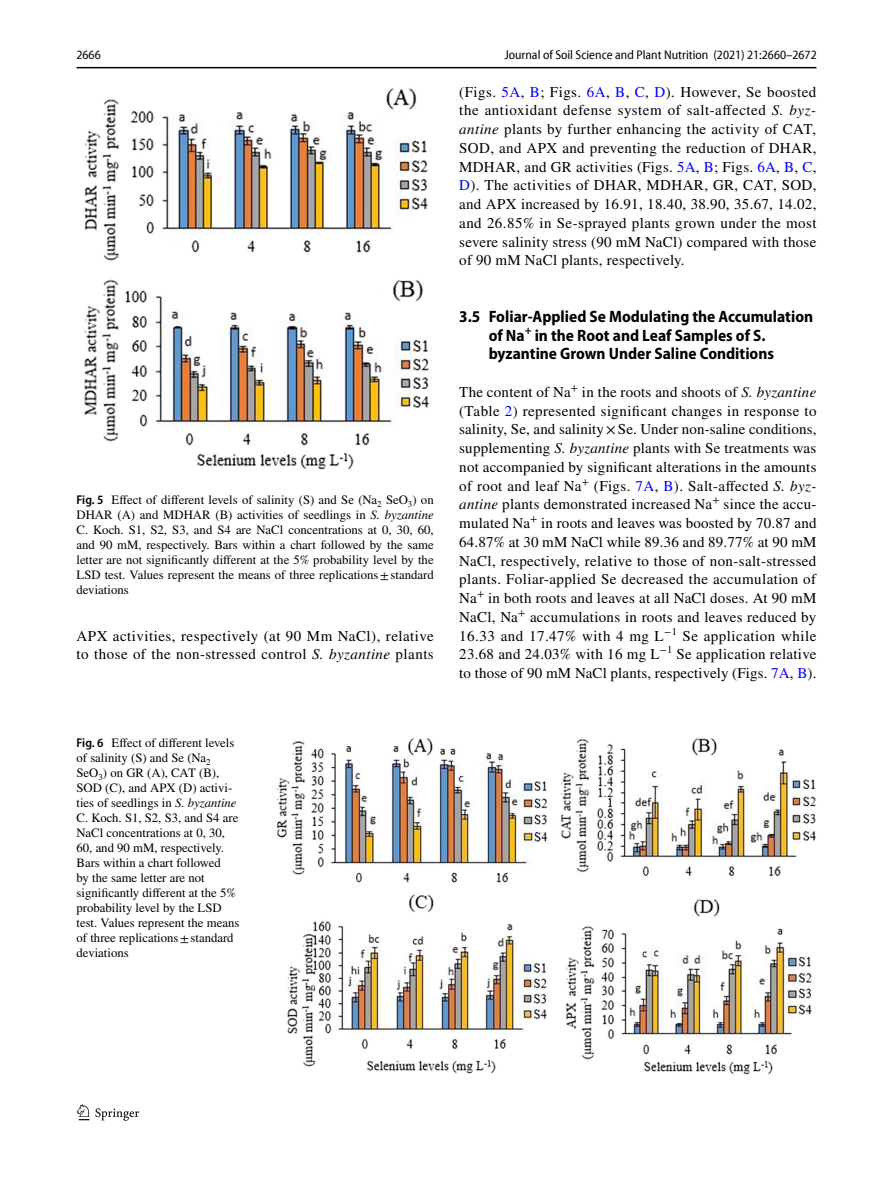
<style>
.page{position:relative;width:893px;height:1187px;background:#fff}
.page>*{position:absolute;margin:0;border:0;box-sizing:border-box;transform-origin:0 0}
.t1{font:700 semi-condensed 16.5px/18.8px "Myriad Pro";color:#000}
.t2{font:15px/18.8px "STIX";letter-spacing:.02em;color:#000;text-align:justify}
.t3{font:12.75px/15px "STIX";color:#000;text-align:justify}
.t4{font:semi-condensed 12.75px "Myriad Pro Unic";color:#000}
.s1{font-family:"Myriad Pro";font-weight:600;font-stretch:semi-condensed}
.s2{font-style:italic}
.s3{color:#00f}
</style>
<div class="page">
<hr style="left:77px;top:67px;width:739px;height:1px;background:#000">
<img style="left:84px;top:88px;width:345px;height:381px">
<img style="left:276px;top:738px;width:540px;height:335px">
<svg style="left:77px;top:1104px;width:12px;height:16px"></svg>
<svg style="left:95px;top:1108px;width:44px;height:12px"></svg>
<p class="t4" style="left:77px;top:50px;width:26px">2666</p>
<p class="t4" style="left:504px;top:50px;width:314px">Journal of Soil Science and Plant Nutrition (2021) 21:2660–2672</p>
<p class="t3" style="left:77px;top:493px;width:359px"><span class="s1">Fig. 5</span> Effect of different levels of salinity (S) and Se (Na<sub>2</sub> SeO<sub>3</sub>) on DHAR (A) and MDHAR (B) activities of seedlings in <span class="s2">S. byzantine </span>C. Koch. S1, S2, S3, and S4 are NaCl concentrations at 0, 30, 60, and 90 mM, respectively. Bars within a chart followed by the same letter are not significantly different at the 5% probability level by the LSD test. Values represent the means of three replications±standard deviations</p>
<p class="t2" style="left:77px;top:627px;width:359px">APX activities, respectively (at 90 Mm NaCl), relative to those of the non-stressed control <span class="s2">S. byzantine</span> plants</p>
<p class="t3" style="left:77px;top:735px;width:164px;text-align:left"><span class="s1">Fig. 6</span> Effect of different levels of salinity (S) and Se (Na<sub>2<br></sub>SeO<sub>3</sub>) on GR (A), CAT (B),<br>SOD (C), and APX (D) activi&shy;ties of seedlings in <span class="s2">S. byzantine<br></span>C. Koch. S1, S2, S3, and S4 are<br>NaCl concentrations at 0, 30,<br>60, and 90 mM, respectively.<br>Bars within a chart followed<br>by the same letter are not significantly different at the 5% probability level by the LSD test. Values represent the means of three replications±standard deviations</p>
<p class="t2" style="left:459px;top:83px;width:359px">(Figs. <span class="s3">5A</span>, <span class="s3">B</span>; Figs. <span class="s3">6A</span>, <span class="s3">B</span>, <span class="s3">C</span>, <span class="s3">D</span>). However, Se boosted the antioxidant defense system of salt-affected <span class="s2">S. byz&shy;antine</span> plants by further enhancing the activity of CAT, SOD, and APX and preventing the reduction of DHAR, MDHAR, and GR activities (Figs. <span class="s3">5A</span>, <span class="s3">B</span>; Figs. <span class="s3">6A</span>, <span class="s3">B</span>, <span class="s3">C</span>, <span class="s3">D</span>). The activities of DHAR, MDHAR, GR, CAT, SOD, and APX increased by 16.91, 18.40, 38.90, 35.67, 14.02, and 26.85% in Se-sprayed plants grown under the most severe salinity stress (90 mM NaCl) compared with those of 90 mM NaCl plants, respectively.</p>
<p class="t1" style="left:489px;top:307px;width:326px;text-indent:-29px">3.5 Foliar‑Applied Se Modulating the Accumulation of Na<sup>+</sup> in the Root and Leaf Samples of S. byzantine Grown Under Saline Conditions</p>
<p class="t2" style="left:459px;top:383px;width:359px">The content of Na<sup>+</sup> in the roots and shoots of <span class="s2">S. byzantine </span>(Table <span class="s3">2</span>) represented significant changes in response to salinity, Se, and salinity×Se. Under non-saline conditions, supplementing <span class="s2">S. byzantine</span> plants with Se treatments was not accompanied by significant alterations in the amounts of root and leaf Na<sup>+</sup> (Figs. <span class="s3">7A</span>, <span class="s3">B</span>). Salt-affected <span class="s2">S. byz&shy;antine</span> plants demonstrated increased Na<sup>+</sup> since the accu&shy;mulated Na<sup>+</sup> in roots and leaves was boosted by 70.87 and 64.87% at 30 mM NaCl while 89.36 and 89.77% at 90 mM NaCl, respectively, relative to those of non-salt-stressed plants. Foliar-applied Se decreased the accumulation of Na<sup>+</sup> in both roots and leaves at all NaCl doses. At 90 mM NaCl, Na<sup>+</sup> accumulations in roots and leaves reduced by 16.33 and 17.47% with 4 mg L<sup>−1</sup> Se application while 23.68 and 24.03% with 16 mg L<sup>−1</sup> Se application relative to those of 90 mM NaCl plants, respectively (Figs. <span class="s3">7A</span>, <span class="s3">B</span>).</p>
</div>
